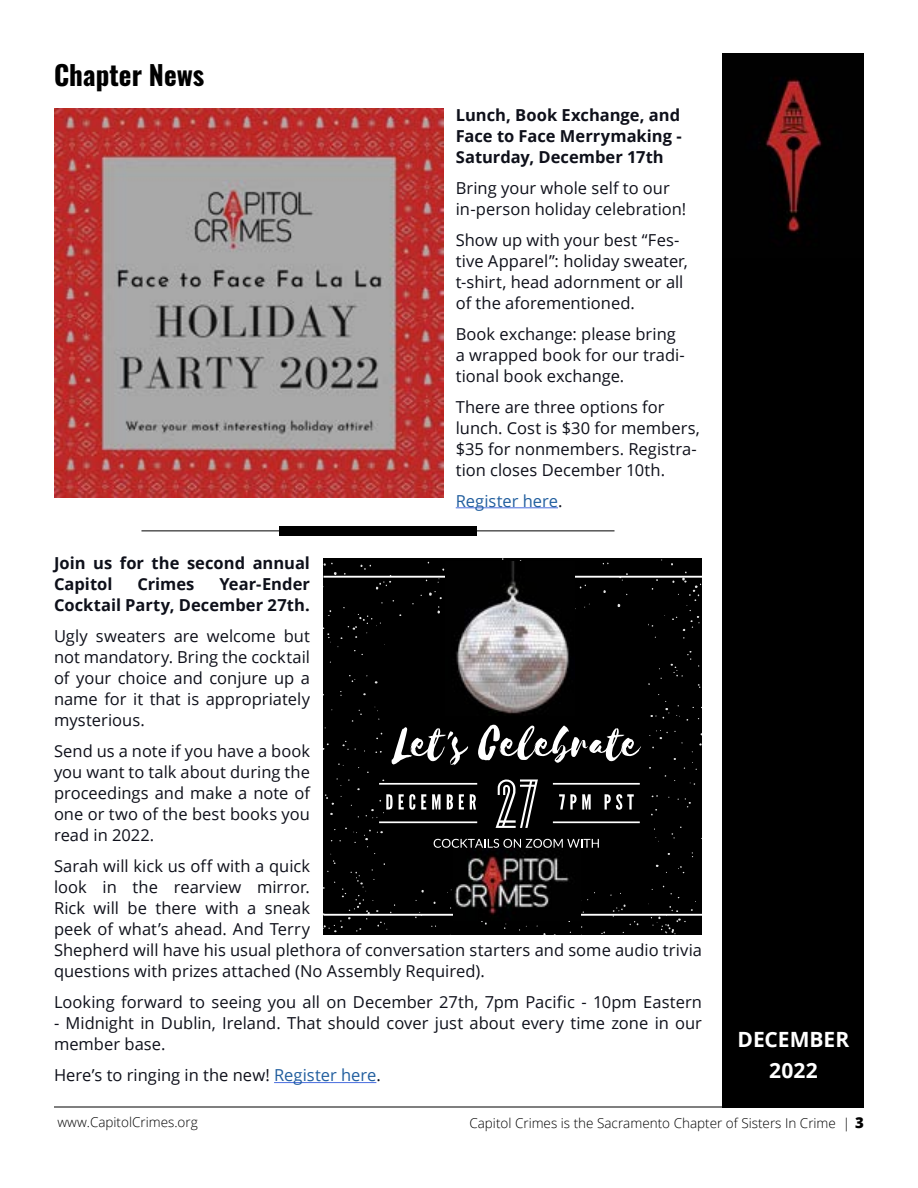
<style>
.page{position:relative;width:918px;height:1188px;background:#fff}
.page>*{position:absolute;margin:0;border:0;box-sizing:border-box;transform-origin:0 0}
.t1{font:27px "Oswald";color:#000}
.t2{font:700 21px/31px "Open Sans";color:#fff;text-align:center}
.t3{font:16.5px/21px "Open Sans";color:#0e101a}
.t4{font:700 16.5px/21px "Open Sans";color:#0e101a;text-align:justify}
.t5{font:16.5px "Open Sans";color:#215e9e}
.t6{font:300 13.5px "Open Sans";color:#000}
.s1{color:#0e101a}
.s2{color:#215e9e}
.s3{font-weight:800;font-size:15px}
</style>
<div class="page">
<hr style="left:54px;top:1107px;width:810px;height:1px;background:#000">
<div style="left:723px;top:54px;width:141px;height:1053px;background:#000"></div>
<img style="left:765px;top:78px;width:58px;height:155px">
<hr style="left:141px;top:531px;width:474px;height:1px;background:#000">
<div style="left:279px;top:526px;width:198px;height:10px;background:#000"></div>
<img style="left:54px;top:108px;width:390px;height:390px">
<hr style="left:456px;top:507px;width:102px;height:1px;background:#4a6ee0">
<hr style="left:274px;top:1082px;width:102px;height:1px;background:#4a6ee0">
<svg style="left:324px;top:558px;width:378px;height:377px;background:#1b1b1b"></svg>
<h1 class="t1" style="left:54px;top:51px;width:152px">Chapter News</h1>
<p class="t4" style="left:456px;top:104px;width:228px">Lunch, Book Exchange, and Face to Face Merrymaking - Saturday, December 17th</p>
<p class="t3" style="left:456px;top:177px;width:232px">Bring your whole self to our in-person holiday celebration!</p>
<p class="t3" style="left:456px;top:229px;width:234px">Show up with your best “Fes&shy;tive Apparel”: holiday sweater, t-shirt, head adornment or all of the aforementioned.</p>
<p class="t3" style="left:456px;top:323px;width:231px">Book exchange: please bring a wrapped book for our tradi&shy;tional book exchange.</p>
<p class="t3" style="left:456px;top:396px;width:246px">There are three options for lunch. Cost is $30 for members, $35 for nonmembers. Registra&shy;tion closes December 10th.</p>
<p class="t5" style="left:456px;top:489px;width:108px">Register here<span class="s1">.</span></p>
<p class="t4" style="left:54px;top:552px;width:258px">Join us for the second annual<br>Capitol</p>
<p class="t4" style="left:54px;top:573px;width:258px;text-align:right">Year-Ender<br>Cocktail Party, December 27th.</p>
<p class="t3" style="left:54px;top:625px;width:258px;text-align:justify">Ugly sweaters are welcome but not mandatory. Bring the cocktail of your choice and conjure up a name for it that is appropriately mysterious.</p>
<p class="t3" style="left:54px;top:740px;width:258px;text-align:justify">Send us a note if you have a book you want to talk about during the proceedings and make a note of one or two of the best books you read in 2022.</p>
<p class="t3" style="left:54px;top:855px;width:650px">Sarah will kick us off with a quick<br>look in the rearview mirror.<br>Rick will be there with a sneak<br>peek of what’s ahead. And Terry<br>Shepherd will have his usual plethora of conversation starters and some audio trivia questions with prizes attached (No Assembly Required).</p>
<p class="t3" style="left:54px;top:992px;width:650px">Looking forward to seeing you all on December 27th, 7pm Pacific - 10pm Eastern</p>
<p class="t3" style="left:54px;top:1013px;width:650px">- Midnight in Dublin, Ireland. That should cover just about every time zone in our member base.</p>
<p class="t3" style="left:54px;top:1064px;width:328px">Here’s to ringing in the new! <span class="s2">Register here</span>.</p>
<p class="t4" style="left:137px;top:573px;width:59px">Crimes</p>
<p class="t2" style="left:738px;top:1024px;width:113px">DECEMBER<br>2022</p>
<p class="t6" style="left:58px;top:1113px;width:142px">www.CapitolCrimes.org</p>
<p class="t6" style="left:469px;top:1114px;width:396px">Capitol Crimes is the Sacramento Chapter of Sisters In Crime | <span class="s3">3</span></p>
</div>
